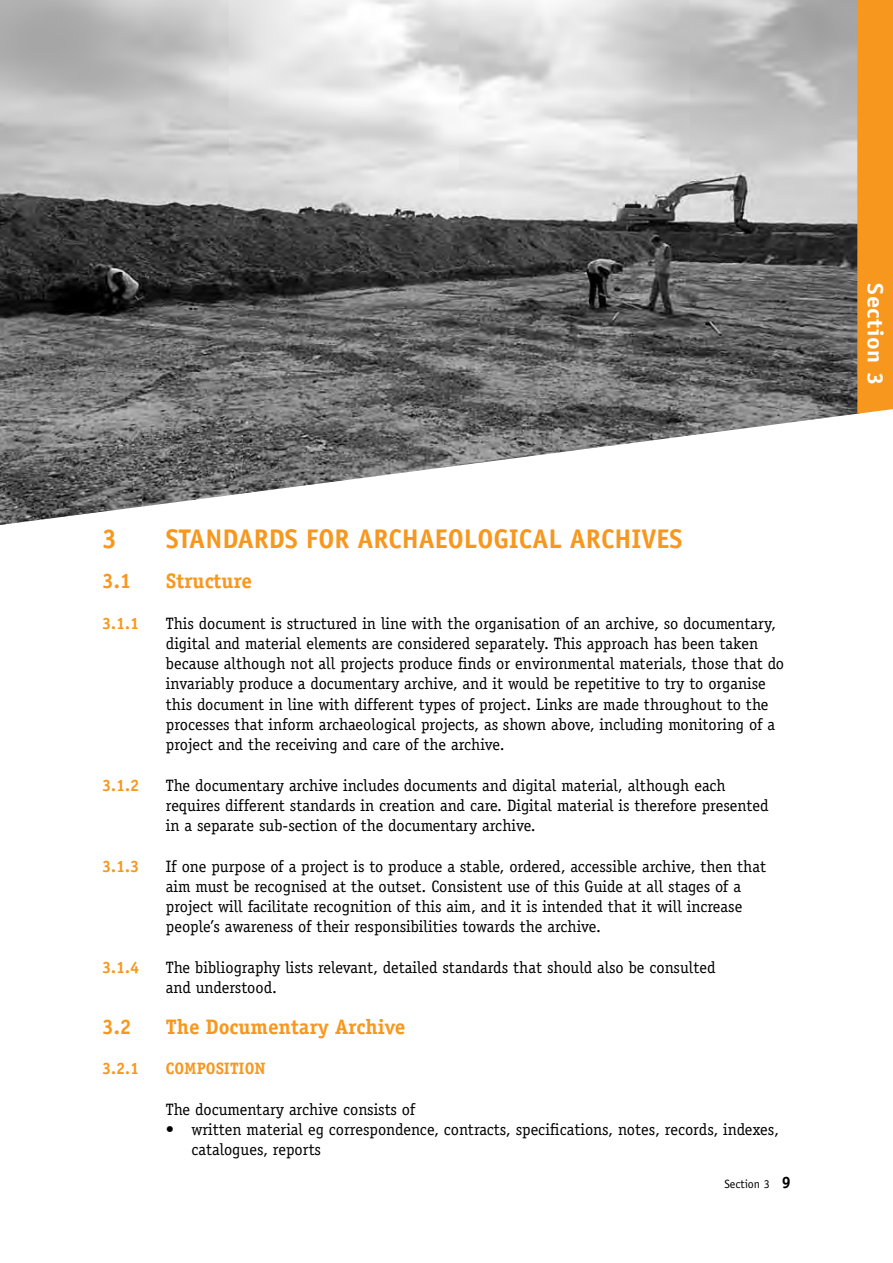
<style>
.page{position:relative;width:893px;height:1263px;background:#fff}
.page>*{position:absolute;margin:0;border:0;box-sizing:border-box;transform-origin:0 0}
.t1{font:700 27px "Officina Sans";color:#f8971d}
.t2{font:700 22.2px "Officina Sans";letter-spacing:.02em;color:#fff;scale:1.11 1}
.t3{font:700 21px "Officina Serif";color:#f8971d}
.t4{font:16.5px/20.2px "Officina Serif";color:#000}
.t5{font:700 16.5px "Officina Serif";color:#f8971d}
.t6{font:12px "Officina Sans";color:#000}
.s1{font-weight:700;font-size:16.5px}
</style>
<div class="page">
<img style="left:0;top:0;width:857px;height:525px">
<svg style="left:857px;top:0;width:36px;height:414px;background:#f59721"></svg>
<h1 class="t1" style="left:102px;top:521px;width:17px">3</h1>
<h1 class="t1" style="left:166px;top:521px;width:518px">STANDARDS FOR ARCHAEOLOGICAL ARCHIVES</h1>
<p class="t3" style="left:102px;top:568px;width:31px">3.1</p>
<p class="t3" style="left:166px;top:568px;width:88px">Structure</p>
<p class="t5" style="left:102px;top:613px;width:39px">3.1.1</p>
<p class="t4" style="left:166px;top:613px;width:620px">This document is structured in line with the organisation of an archive, so documentary, digital and material elements are considered separately. This approach has been taken because although not all projects produce finds or environmental materials, those that do invariably produce a documentary archive, and it would be repetitive to try to organise this document in line with different types of project. Links are made throughout to the processes that inform archaeological projects, as shown above, including monitoring of a project and the receiving and care of the archive.</p>
<p class="t5" style="left:102px;top:775px;width:39px">3.1.2</p>
<p class="t4" style="left:166px;top:775px;width:604px">The documentary archive includes documents and digital material, although each requires different standards in creation and care. Digital material is therefore presented in a separate sub-section of the documentary archive.</p>
<p class="t5" style="left:102px;top:856px;width:39px">3.1.3</p>
<p class="t4" style="left:166px;top:856px;width:602px">If one purpose of a project is to produce a stable, ordered, accessible archive, then that aim must be recognised at the outset. Consistent use of this Guide at all stages of a project will facilitate recognition of this aim, and it is intended that it will increase people’s awareness of their responsibilities towards the archive.</p>
<p class="t5" style="left:102px;top:957px;width:39px">3.1.4</p>
<p class="t4" style="left:166px;top:957px;width:551px">The bibliography lists relevant, detailed standards that should also be consulted and understood.</p>
<p class="t3" style="left:102px;top:1013px;width:31px">3.2</p>
<p class="t3" style="left:166px;top:1013px;width:241px">The Documentary Archive</p>
<p class="t5" style="left:102px;top:1058px;width:39px">3.2.1</p>
<p class="t5" style="left:166px;top:1058px;width:58px">Compositi</p>
<p class="t5" style="left:245px;top:1058px;width:21px">on</p>
<p class="t4" style="left:166px;top:1099px;width:251px">The documentary archive consists of</p>
<p class="t4" style="left:191px;top:1119px;width:589px;text-indent:-26px">• written material eg correspondence, contracts, specifications, notes, records, indexes, catalogues, reports</p>
<p class="t6" style="left:724px;top:1177px;width:68px">Section 3 <span class="s1">9</span></p>
<h2 class="t2" style="left:889px;top:283px;width:93px;rotate:90deg">Section 3</h2>
</div>
